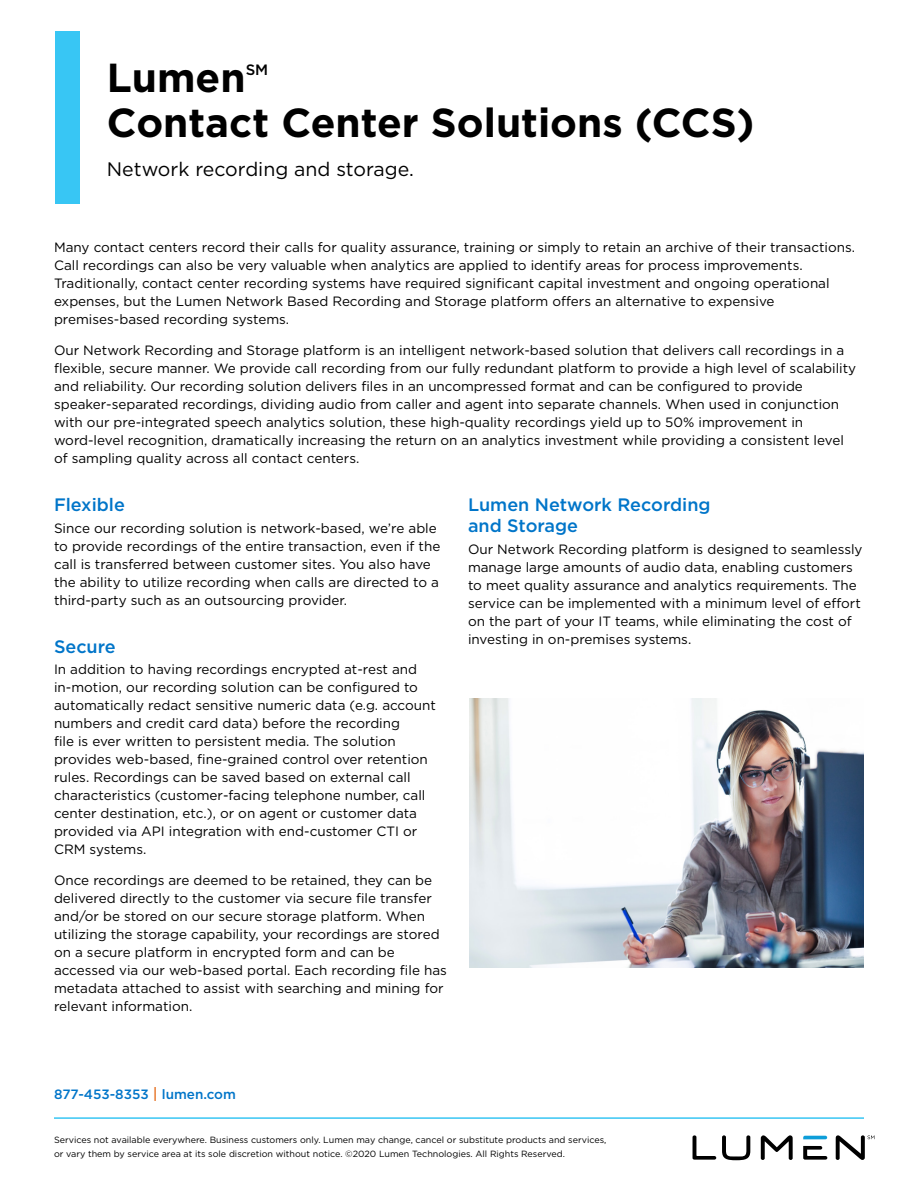
<style>
.page{position:relative;width:918px;height:1188px;background:#fff}
.page>*{position:absolute;margin:0;border:0;box-sizing:border-box;transform-origin:0 0}
.t1{font:700 40.5px "Gotham";color:#000}
.Title_-_Sub{font:19.5px "Gotham";color:#000}
.Heading{font:500 18px/21px "Gotham";color:#0075c9}
.t2{font:500 15px "Gotham";color:#000}
.Body_Copy{font:13.5px/18px "Gotham";color:#000}
.Body_Copy_-_1_Column{font:13.5px/18px "Gotham";color:#000}
.t3{font:500 13.5px "Gotham";color:#0075c9}
.t4{font:9px/13.5px "Gotham";color:#000}
.s1{font-size:15px;color:#e77528}
</style>
<div class="page">
<div style="left:55px;top:31px;width:25px;height:173px;background:#38c6f4"></div>
<svg style="left:693px;top:1135px;width:23px;height:25px"></svg>
<svg style="left:722px;top:1135px;width:28px;height:25px"></svg>
<svg style="left:761px;top:1135px;width:32px;height:25px"></svg>
<svg style="left:803px;top:1136px;width:24px;height:3px"></svg>
<svg style="left:803px;top:1146px;width:24px;height:14px"></svg>
<svg style="left:836px;top:1135px;width:38px;height:25px"></svg>
<hr style="left:54px;top:1117px;width:810px;height:2px;background:#38c6f4">
<img style="left:470px;top:699px;width:394px;height:269px">
<p class="t1" style="left:107px;top:51px;width:140px">Lumen</p>
<p class="t2" style="left:246px;top:60px;width:24px">SM</p>
<p class="t1" style="left:107px;top:96px;width:649px">Contact Center Solutions (CCS)</p>
<p class="Title_-_Sub" style="left:107px;top:157px;width:308px">Network recording and storage.</p>
<p class="Body_Copy_-_1_Column" style="left:54px;top:238px;width:803px">Many contact centers record their calls for quality assurance, training or simply to retain an archive of their transactions.<br>Call recordings can also be very valuable when analytics are applied to identify areas for process improvements.<br>Traditionally, contact center recording systems have required significant capital investment and ongoing operational expenses, but the Lumen Network Based Recording and Storage platform offers an alternative to expensive premises-based recording systems.</p>
<p class="Body_Copy_-_1_Column" style="left:54px;top:341px;width:804px">Our Network Recording and Storage platform is an intelligent network-based solution that delivers call recordings in a flexible, secure manner. We provide call recording from our fully redundant platform to provide a high level of scalability and reliability. Our recording solution delivers files in an uncompressed format and can be configured to provide speaker-separated recordings, dividing audio from caller and agent into separate channels. When used in conjunction with our pre-integrated speech analytics solution, these high-quality recordings yield up to 50% improvement in word-level recognition, dramatically increasing the return on an analytics investment while providing a consistent level of sampling quality across all contact centers.</p>
<p class="Heading" style="left:54px;top:494px;width:72px">Flexible</p>
<p class="Body_Copy" style="left:54px;top:518px;width:388px">Since our recording solution is network-based, we’re able to provide recordings of the entire transaction, even if the call is transferred between customer sites. You also have the ability to utilize recording when calls are directed to a third-party such as an outsourcing provider.</p>
<p class="Heading" style="left:54px;top:635px;width:63px">Secure</p>
<p class="Body_Copy" style="left:54px;top:660px;width:383px">In addition to having recordings encrypted at-rest and in-motion, our recording solution can be configured to automatically redact sensitive numeric data (e.g. account numbers and credit card data) before the recording<br>file is ever written to persistent media. The solution provides web-based, fine-grained control over retention rules. Recordings can be saved based on external call characteristics (customer-facing telephone number, call center destination, etc.), or on agent or customer data provided via API integration with end-customer CTI or CRM systems.</p>
<p class="Body_Copy" style="left:54px;top:871px;width:394px">Once recordings are deemed to be retained, they can be delivered directly to the customer via secure file transfer and/or be stored on our secure storage platform. When utilizing the storage capability, your recordings are stored on a secure platform in encrypted form and can be accessed via our web-based portal. Each recording file has metadata attached to assist with searching and mining for relevant information.</p>
<p class="Heading" style="left:468px;top:494px;width:244px">Lumen Network Recording and Storage</p>
<p class="Body_Copy" style="left:468px;top:539px;width:396px">Our Network Recording platform is designed to seamlessly manage large amounts of audio data, enabling customers to meet quality assurance and analytics requirements. The service can be implemented with a minimum level of effort on the part of your IT teams, while eliminating the cost of investing in on-premises systems.</p>
<p class="t3" style="left:54px;top:1085px;width:183px">877-453-8353 <span class="s1">|</span> lumen.com</p>
<p class="t4" style="left:54px;top:1133px;width:554px">Services not available everywhere. Business customers only. Lumen may change, cancel or substitute products and services, or vary them by service area at its sole discretion without notice. ©2020 Lumen Technologies. All Rights Reserved.</p>
</div>
